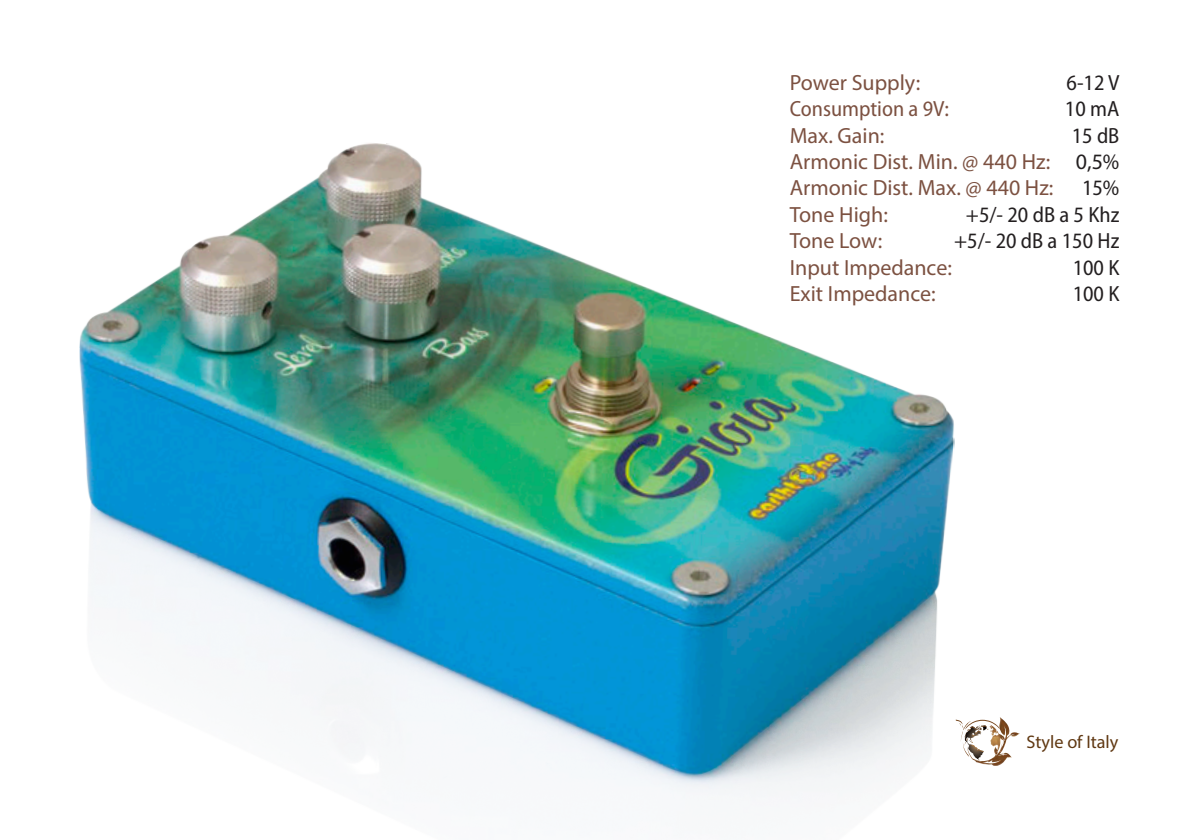
<style>
.page{position:relative;width:1191px;height:840px;background:#fff}
.page>*{position:absolute;margin:0;border:0;box-sizing:border-box;transform-origin:0 0}
.t1{font:22px/26.4px "Myriad Pro";color:#7c5141}
.t2{font:semi-condensed 22px/26.4px "Myriad Pro";color:#231f20}
.t3{font:semi-condensed 22px/26.4px "Myriad Pro";color:#7c5141}
.t4{font:18.2px "Myriad Pro";color:#603812}
.s1{font-stretch:normal}
</style>
<div class="page">
<img style="left:79px;top:143px;width:876px;height:656px">
<svg style="left:955px;top:719px;width:43px;height:42px"></svg>
<img style="left:988px;top:718px;width:18px;height:23px">
<p class="t3" style="left:789px;top:69px;width:161px"><span class="s1">Power Supply:<br></span>Consumption a 9V<span class="s1">:</span></p>
<p class="t1" style="left:789px;top:122px;width:262px">Max. Gain:<br>Armonic Dist. Min. @ 440 Hz:</p>
<p class="t1" style="left:789px;top:174px;width:265px">Armonic Dist. Max. @ 440 Hz:</p>
<p class="t1" style="left:789px;top:201px;width:100px">Tone High:</p>
<p class="t1" style="left:789px;top:227px;width:94px">Tone Low:</p>
<p class="t1" style="left:789px;top:254px;width:164px">Input Impedance:</p>
<p class="t1" style="left:789px;top:280px;width:147px">Exit Impedance:</p>
<p class="t2" style="left:1065px;top:69px;width:56px">6-12 V<br>10 mA</p>
<p class="t2" style="left:1071px;top:122px;width:49px">15 dB<br><span class="s1">0,5</span>%</p>
<p class="t2" style="left:1082px;top:174px;width:39px">15%</p>
<p class="t2" style="left:966px;top:201px;width:155px">+5/- 20 dB a 5 Khz</p>
<p class="t2" style="left:954px;top:227px;width:167px">+5/- 20 dB a 150 Hz</p>
<p class="t2" style="left:1072px;top:254px;width:48px">100 K</p>
<p class="t2" style="left:1072px;top:280px;width:48px">100 K</p>
<p class="t4" style="left:1026px;top:730px;width:93px">Style of Italy</p>
</div>
